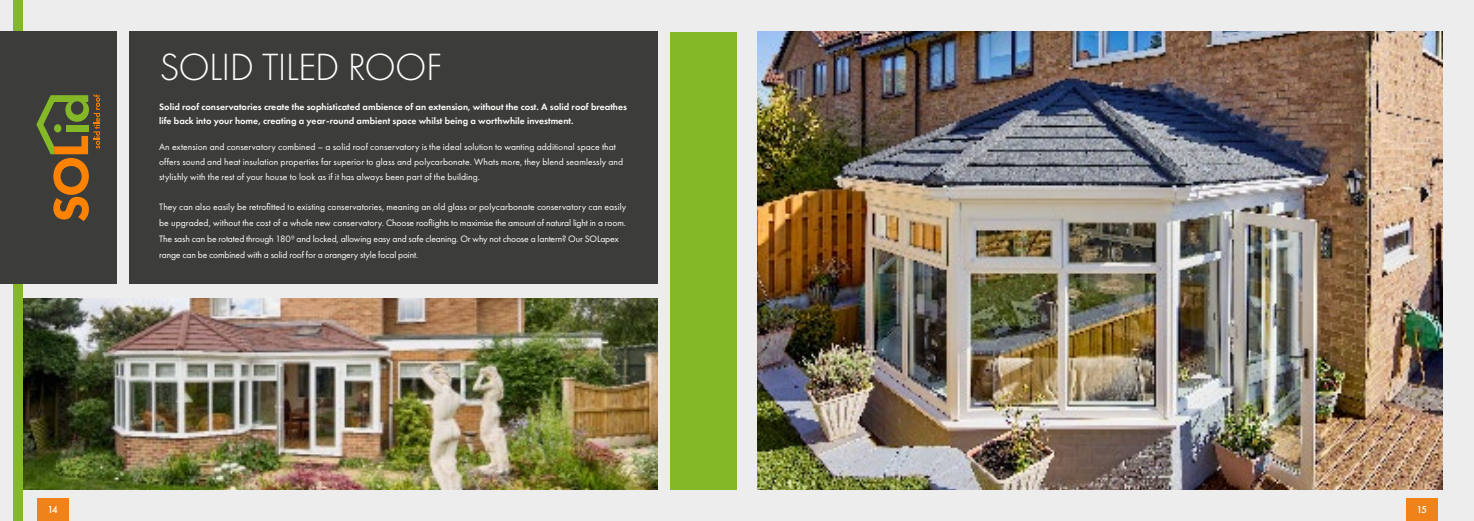
<style>
.page{position:relative;width:1474px;height:521px;background:#fff}
.page>*{position:absolute;margin:0;border:0;box-sizing:border-box;transform-origin:0 0}
.t1{font:300 39.38px "Futura PT";letter-spacing:-.02em;color:#fff}
.t2{font:500 10.5px "Futura PT";color:#fff}
.t3{font:9.62px/15.8px "Futura PT";color:#fff}
.t4{font:600 9.62px/14px "Futura PT";color:#fff}
</style>
<div class="page">
<div style="left:0;top:0;width:1473px;height:521px;background:#ededed"></div>
<img style="left:23px;top:298px;width:634px;height:191px">
<div style="left:13px;top:0;width:10px;height:521px;background:#84b827"></div>
<div style="left:129px;top:32px;width:528px;height:252px;background:#3c3c3b"></div>
<div style="left:0;top:32px;width:117px;height:252px;background:#3c3c3b"></div>
<div style="left:670px;top:32px;width:67px;height:457px;background:#84b827"></div>
<div style="left:37px;top:498px;width:31px;height:23px;background:#f0821a"></div>
<svg style="left:36px;top:94px;width:64px;height:127px"></svg>
<div style="left:1406px;top:498px;width:31px;height:23px;background:#f0821a"></div>
<img style="left:757px;top:32px;width:685px;height:457px">
<h1 class="t1" style="left:159px;top:45px;width:284px">SOLID TILED ROOF</h1>
<p class="t4" style="left:159px;top:99px;width:469px">Solid roof conservatories create the sophisticated ambience of an extension, without the cost. A solid roof breathes life back into your home, creating a year-round ambient space whilst being a worthwhile investment.</p>
<p class="t3" style="left:159px;top:139px;width:465px;line-height:15px">An extension and conservatory combined – a solid roof conservatory is the ideal solution to wanting additional space that offers sound and heat insulation properties far superior to glass and polycarbonate. Whats more, they blend seamlessly and stylishly with the rest of your house to look as if it has always been part of the building.</p>
<p class="t3" style="left:159px;top:199px;width:468px">They can also easily be retrofitted to existing conservatories, meaning an old glass or polycarbonate conservatory can easily be upgraded, without the cost of a whole new conservatory. Choose rooflights to maximise the amount of natural light in a room.<br>The sash can be rotated through 180º and locked, allowing easy and safe cleaning. Or why not choose a lantern? Our SOLapex range can be combined with a solid roof for a orangery style focal point.</p>
<p class="t2" style="left:48px;top:503px;width:12px">14</p>
<p class="t2" style="left:1416px;top:503px;width:12px">15</p>
</div>
